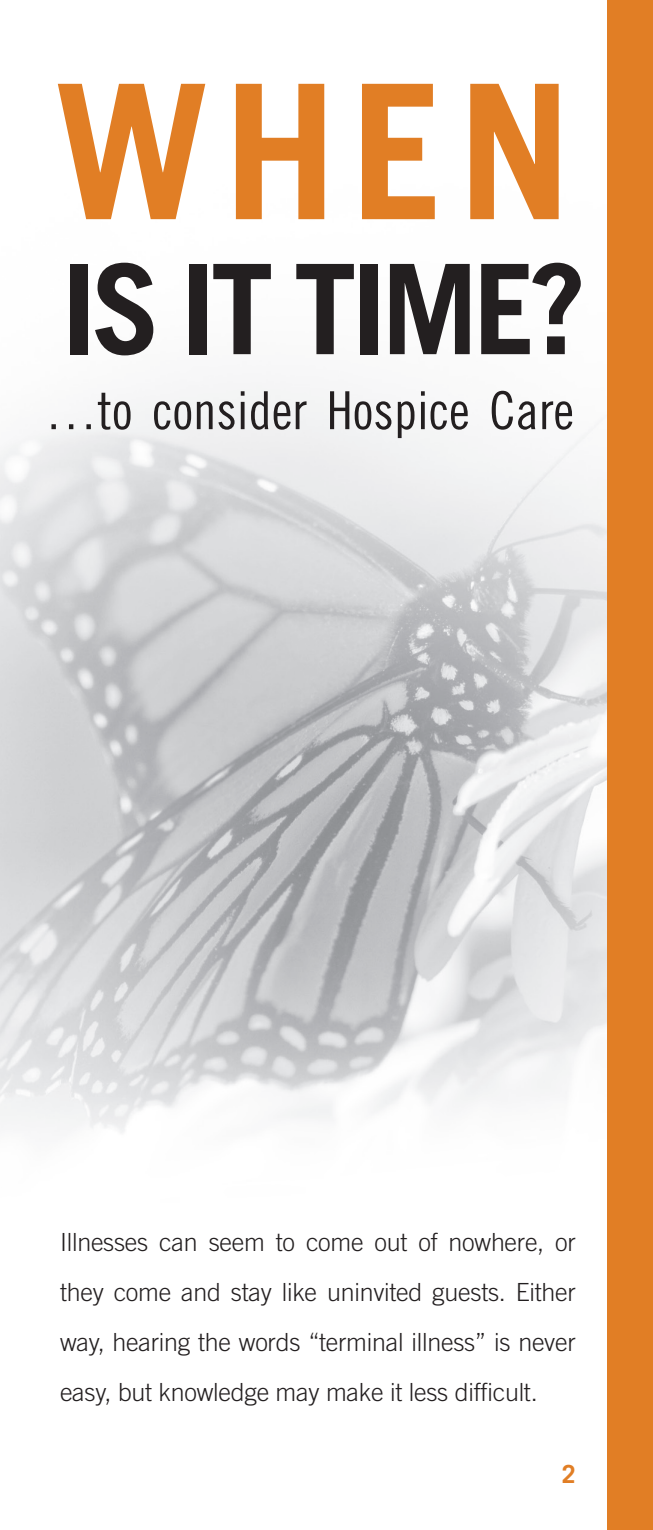
<style>
.page{position:relative;width:653px;height:1530px;background:#fff}
.page>*{position:absolute;margin:0;border:0;box-sizing:border-box;transform-origin:0 0}
.t1{font:700 187.5px "Trade Gothic LT Std";color:#e17e25}
.t2{font:700 125px "Trade Gothic LT Std";letter-spacing:-.04em;color:#231f20}
.t3{font:52.5px "Trade Gothic LT Std Cn 18";color:#231f20}
.t4{font:300 25px/50px "Trade Gothic LT Std";letter-spacing:-.01em;color:#231f20;text-align:justify}
.t5{font:700 25px "Trade Gothic LT Std";color:#e17e25}
</style>
<div class="page">
<img style="left:0;top:0;width:608px;height:1530px">
<div style="left:608px;top:0;width:44px;height:1530px;background:#e17e25"></div>
<h1 class="t1" style="left:53px;top:37px;width:519px">WHEN</h1>
<h2 class="t2" style="left:61px;top:233px;width:526px">IS IT TIME?</h2>
<h3 class="t3" style="left:45px;top:379px;width:530px">…to consider Hospice Care</h3>
<p class="t4" style="left:60px;top:1217px;width:517px">Illnesses can seem to come out of nowhere, or they come and stay like uninvited guests. Either way, hearing the words “terminal illness” is never easy, but knowledge may make it less difficult.</p>
<p class="t5" style="left:561px;top:1459px;width:15px">2</p>
</div>
